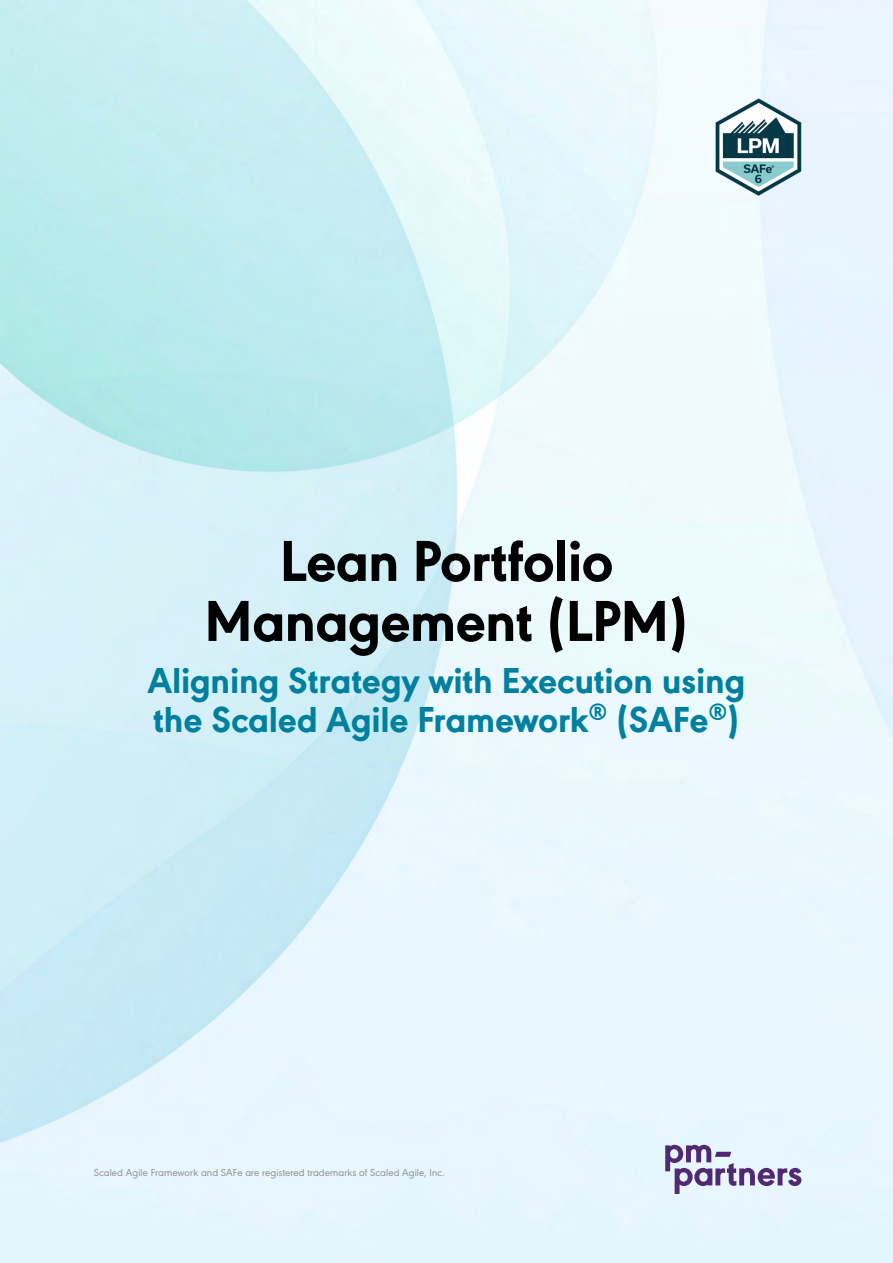
<style>
.page{position:relative;width:893px;height:1263px;background:#fff}
.page>*{position:absolute;margin:0;border:0;box-sizing:border-box;transform-origin:0 0}
.t1{font:800 60px/60px "URW Geometric";color:#000;text-align:center}
.t2{font:800 37.5px/39px "URW Geometric";letter-spacing:.01em;color:#00809e}
.t3{font:10.5px "URW Geometric";letter-spacing:.01em;color:#8c8c8c}
</style>
<div class="page">
<svg style="left:665px;top:1145px;width:136px;height:49px;background:#bab8d4"></svg>
<img style="left:716px;top:98px;width:85px;height:98px">
<h1 class="t1" style="left:204px;top:527px;width:485px">Lean Portfolio<br>Management (LPM)</h1>
<h2 class="t2" style="left:148px;top:658px;width:599px">Aligning Strategy with Execution using the Scaled Agile Framework<sup>®</sup> (SAFe<sup>®</sup>)</h2>
<p class="t3" style="left:94px;top:1165px;width:352px">Scaled Agile Framework and SAFe are registered trademarks of Scaled Agile, Inc.</p>
</div>
